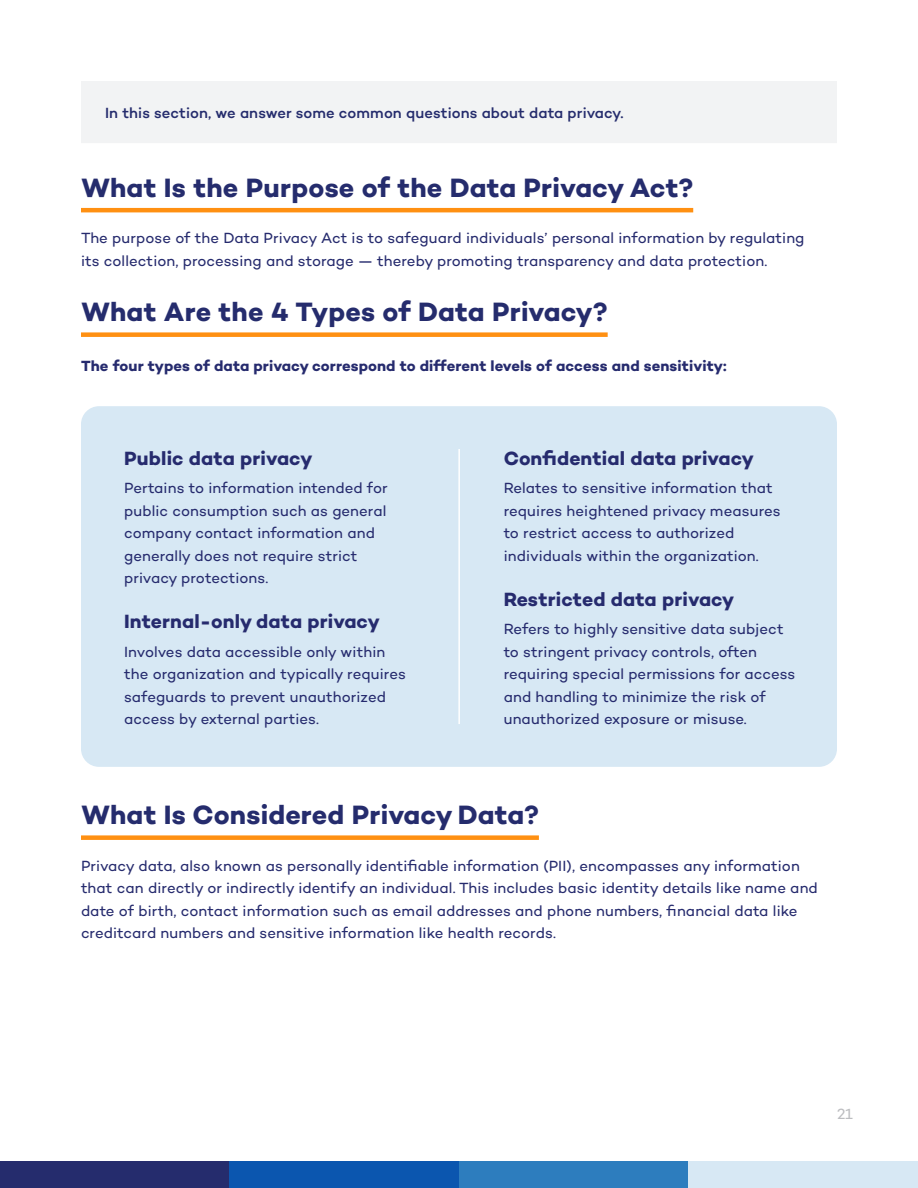
<style>
.page{position:relative;width:918px;height:1188px;background:#fff}
.page>*{position:absolute;margin:0;border:0;box-sizing:border-box;transform-origin:0 0}
.Subheads_Underline{font:700 27px "Campton";letter-spacing:.005em;color:#252c6d}
.Bullet_Bold{font:700 19.5px "Campton";letter-spacing:.005em;color:#262b6e}
.Body_Copy{font:15px/22.5px "Campton";letter-spacing:.005em;color:#262b6e}
.Bullet_copy{font:15px/22.5px "Campton";letter-spacing:.005em;color:#262b6e}
.Body_Copy-2{font:700 15px "Campton";letter-spacing:.005em;color:#262b6e}
.Bullet_copy-2{font:500 15px "Campton";letter-spacing:.005em;color:#252c6d}
.t1{font:15px "Campton";color:#bcbdc0}
</style>
<div class="page">
<div style="left:0;top:1161px;width:230px;height:27px;background:#252c6d"></div>
<div style="left:230px;top:1161px;width:229px;height:27px;background:#0b56af"></div>
<div style="left:459px;top:1161px;width:229px;height:27px;background:#2d7dbe"></div>
<div style="left:688px;top:1161px;width:230px;height:27px;background:#d7e8f4"></div>
<div style="left:81px;top:81px;width:756px;height:62px;background:#f2f3f4"></div>
<hr style="left:81px;top:208px;width:612px;height:4px;background:#ff9012">
<div style="left:81px;top:332px;width:527px;height:5px;background:#ff9012"></div>
<div style="left:81px;top:835px;width:458px;height:5px;background:#ff9012"></div>
<div style="left:81px;top:406px;width:756px;height:361px;background:#d7e8f4;border-radius:18px"></div>
<hr style="left:458px;top:449px;width:2px;height:275px;background:#fff">
<p class="Bullet_copy-2" style="left:105px;top:103px;width:520px">In this section, we answer some common questions about data privacy.</p>
<p class="Subheads_Underline" style="left:81px;top:170px;width:614px">What Is the Purpose of the Data Privacy Act?</p>
<p class="Body_Copy" style="left:81px;top:226px;width:725px">The purpose of the Data Privacy Act is to safeguard individuals’ personal information by regulating</p>
<p class="Body_Copy" style="left:81px;top:249px;width:688px">its collection, processing and storage — thereby promoting transparency and data protection.</p>
<p class="Subheads_Underline" style="left:81px;top:295px;width:528px">What Are the 4 Types of Data Privacy?</p>
<p class="Body_Copy-2" style="left:81px;top:356px;width:647px">The four types of data privacy correspond to different levels of access and sensitivity:</p>
<p class="Bullet_Bold" style="left:124px;top:445px;width:190px">Public data privacy</p>
<p class="Bullet_copy" style="left:124px;top:476px;width:265px">Pertains to information intended for public consumption such as general company contact information and generally does not require strict privacy protections.</p>
<p class="Bullet_Bold" style="left:124px;top:609px;width:257px">Internal-only data privacy</p>
<p class="Bullet_copy" style="left:124px;top:640px;width:283px">Involves data accessible only within the organization and typically requires safeguards to prevent unauthorized access by external parties.</p>
<p class="Bullet_Bold" style="left:504px;top:445px;width:252px">Confidential data privacy</p>
<p class="Body_Copy" style="left:504px;top:476px;width:278px">Relates to sensitive information that requires heightened privacy measures to restrict access to authorized individuals within the organization.</p>
<p class="Bullet_Bold" style="left:504px;top:586px;width:232px">Restricted data privacy</p>
<p class="Bullet_copy" style="left:504px;top:617px;width:293px">Refers to highly sensitive data subject to stringent privacy controls, often requiring special permissions for access and handling to minimize the risk of unauthorized exposure or misuse.</p>
<p class="Subheads_Underline" style="left:81px;top:798px;width:459px">What Is Considered Privacy Data?</p>
<p class="Body_Copy" style="left:81px;top:854px;width:738px">Privacy data, also known as personally identifiable information (PII), encompasses any information that can directly or indirectly identify an individual. This includes basic identity details like name and date of birth, contact information such as email addresses and phone numbers, financial data like creditcard numbers and sensitive information like health records.</p>
<p class="t1" style="left:837px;top:1104px;width:17px">21</p>
</div>
